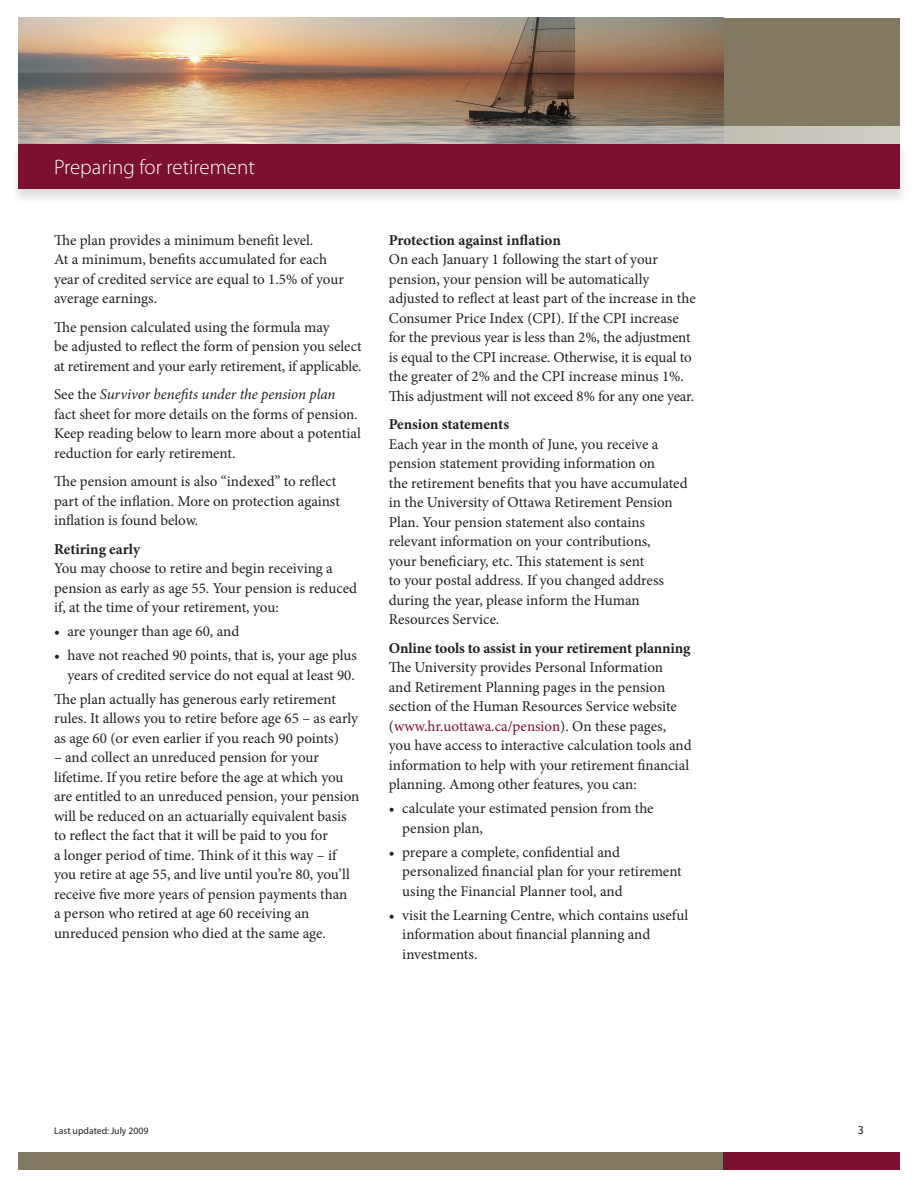
<style>
.page{position:relative;width:918px;height:1188px;background:#fff}
.page>*{position:absolute;margin:0;border:0;box-sizing:border-box;transform-origin:0 0}
.t1{font:300 21px "Myriad Pro";color:#fff}
.t2{font:15px/19.5px "Minion Pro";letter-spacing:-.005em;color:#231f20}
.t3{font:700 15px "Minion Pro";letter-spacing:-.01em;color:#231f20}
.t4{font:12px "Myriad";color:#231f20}
.t5{font:9.75px "Myriad";color:#231f20}
.s1{font-style:italic}
.s2{color:#7c1031}
</style>
<div class="page">
<div style="left:714px;top:18px;width:186px;height:126px;background:#827963"></div>
<div style="left:18px;top:1152px;width:706px;height:18px;background:#827963"></div>
<div style="left:724px;top:1152px;width:176px;height:18px;background:#7c1031"></div>
<img style="left:18px;top:18px;width:706px;height:108px">
<div style="left:10px;top:143px;width:905px;height:68px;background:#231f20;opacity:.15"></div>
<div style="left:18px;top:144px;width:882px;height:45px;background:#7c1031"></div>
<svg style="left:18px;top:126px;width:882px;height:18px"></svg>
<h1 class="t1" style="left:54px;top:155px;width:202px">Preparing for retirement</h1>
<p class="t2" style="left:54px;top:230px;width:291px">The plan provides a minimum benefit level.<br>At a minimum, benefits accumulated for each year of credited service are equal to 1.5% of your average earnings.</p>
<p class="t2" style="left:54px;top:317px;width:309px">The pension calculated using the formula may<br>be adjusted to reflect the form of pension you select at retirement and your early retirement, if applicable.</p>
<p class="t2" style="left:54px;top:385px;width:308px">See the <span class="s1">Survivor benefits under the pension plan </span>fact sheet for more details on the forms of pension.<br>Keep reading below to learn more about a potential reduction for early retirement.</p>
<p class="t2" style="left:54px;top:472px;width:287px">The pension amount is also “indexed” to reflect part of the inflation. More on protection against inflation is found below.</p>
<p class="t3" style="left:54px;top:539px;width:88px">Retiring early</p>
<p class="t2" style="left:54px;top:559px;width:305px">You may choose to retire and begin receiving a pension as early as age 55. Your pension is reduced if, at the time of your retirement, you:</p>
<p class="t2" style="left:54px;top:622px;width:187px">• are younger than age 60, and</p>
<p class="t2" style="left:54px;top:646px;width:304px;text-align:right">• have not reached 90 points, that is, your age plus years of credited service do not equal at least 90.</p>
<p class="t2" style="left:54px;top:689px;width:306px">The plan actually has generous early retirement rules. It allows you to retire before age 65 – as early as age 60 (or even earlier if you reach 90 points)</p>
<p class="t2" style="left:54px;top:748px;width:307px">– and collect an unreduced pension for your lifetime. If you retire before the age at which you are entitled to an unreduced pension, your pension will be reduced on an actuarially equivalent basis to reflect the fact that it will be paid to you for<br>a longer period of time. Think of it this way – if you retire at age 55, and live until you’re 80, you’ll receive five more years of pension payments than<br>a person who retired at age 60 receiving an unreduced pension who died at the same age.</p>
<p class="t3" style="left:389px;top:230px;width:174px">Protection against inflation</p>
<p class="t2" style="left:389px;top:250px;width:308px">On each January 1 following the start of your pension, your pension will be automatically adjusted to reflect at least part of the increase in the Consumer Price Index (CPI). If the CPI increase for the previous year is less than 2%, the adjustment is equal to the CPI increase. Otherwise, it is equal to the greater of 2% and the CPI increase minus 1%.<br>This adjustment will not exceed 8% for any one year.</p>
<p class="t3" style="left:389px;top:414px;width:122px">Pension statements</p>
<p class="t2" style="left:389px;top:434px;width:300px">Each year in the month of June, you receive a pension statement providing information on<br>the retirement benefits that you have accumulated in the University of Ottawa Retirement Pension Plan. Your pension statement also contains relevant information on your contributions,<br>your beneficiary, etc. This statement is sent<br>to your postal address. If you changed address during the year, please inform the Human Resources Service.</p>
<p class="t3" style="left:389px;top:638px;width:303px">Online tools to assist in your retirement planning</p>
<p class="t2" style="left:389px;top:658px;width:304px">The University provides Personal Information<br>and Retirement Planning pages in the pension section of the Human Resources Service website (<span class="s2">www.hr.uottawa.ca/pension</span>). On these pages, you have access to interactive calculation tools and information to help with your retirement financial planning. Among other features, you can:</p>
<p class="t2" style="left:402px;top:799px;width:253px;text-indent:-13px">• calculate your estimated pension from the pension plan,</p>
<p class="t2" style="left:402px;top:842px;width:281px;text-indent:-13px">• prepare a complete, confidential and personalized financial plan for your retirement using the Financial Planner tool, and</p>
<p class="t2" style="left:402px;top:905px;width:288px;text-indent:-13px">• visit the Learning Centre, which contains useful information about financial planning and investments.</p>
<p class="t5" style="left:54px;top:1126px;width:96px">Last updated: July 2009</p>
<p class="t4" style="left:858px;top:1124px;width:8px">3</p>
</div>
